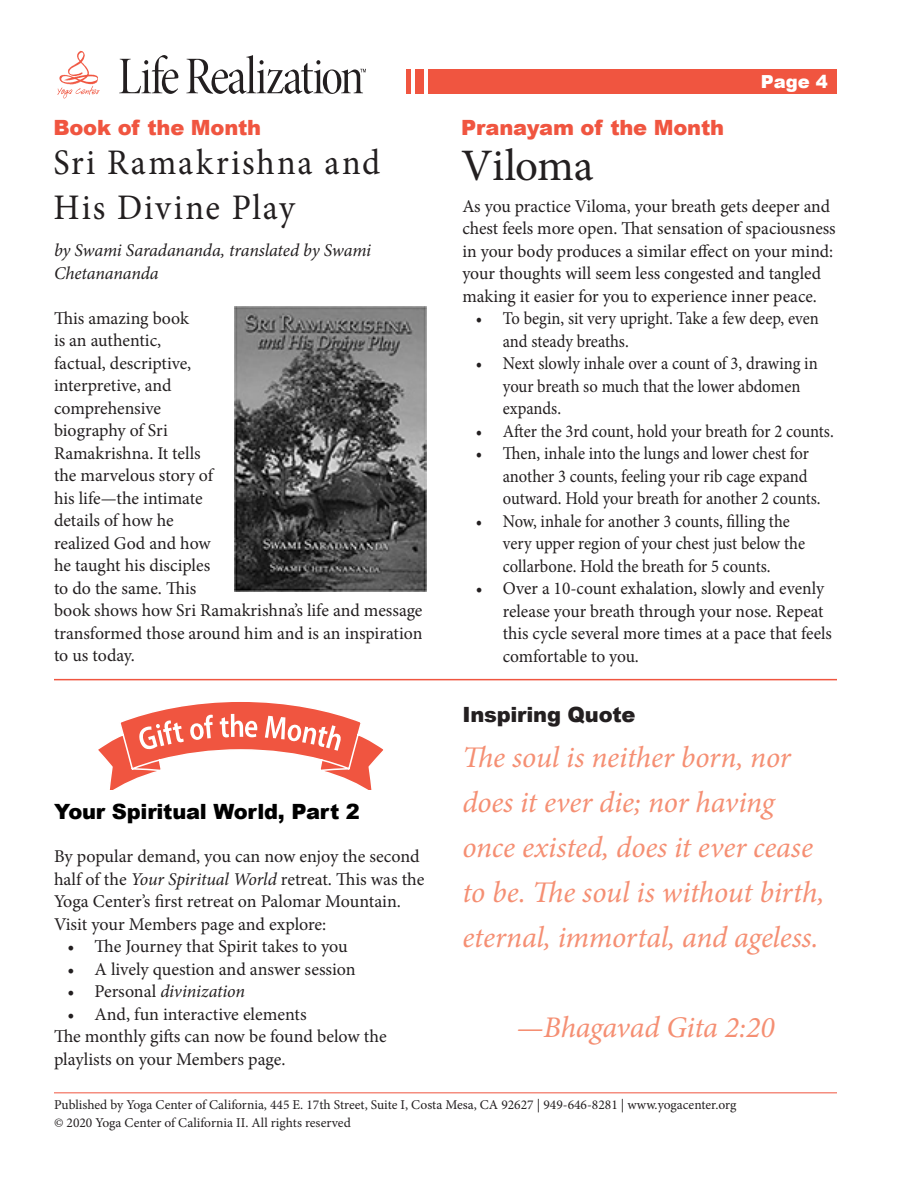
<style>
.page{position:relative;width:918px;height:1188px;background:#fff}
.page>*{position:absolute;margin:0;border:0;box-sizing:border-box;transform-origin:0 0}
.t1{font:45px "Minion Pro";letter-spacing:-.015em;color:#231f20}
.t2{font:36px/45px "Minion Pro";letter-spacing:.06em;color:#231f20;scale:.95 1}
.Paragraph_Style_1{font:italic 30px/45px "Minion Pro";letter-spacing:-.005em;color:#f58f73}
.t3{font:900 21px "Arial";letter-spacing:-.01em;color:#f05540}
.Gift_Header{font:900 21px "Arial";letter-spacing:-.01em;color:#000}
.Paragraph_Style_1-2{font:900 21px "Arial";letter-spacing:-.01em;color:#231f20}
.body{font:18px/22.5px "Minion Pro";letter-spacing:-.005em;color:#231f20}
.body-2{font:18px/22.5px "Minion Pro";letter-spacing:-.005em;color:#231f20;scale:.92 1}
.t4{font:italic 18px/22.5px "Minion Pro";letter-spacing:-.01em;color:#231f20}
.t5{font:900 18px "Arial";color:#fff}
.t6{font:13.5px "Minion Pro";color:#231f20}
.s1{font-style:italic}
.s2{font-style:normal}
</style>
<div class="page">
<hr style="left:54px;top:1092px;width:783px;height:1px;background:#f05540">
<div style="left:429px;top:69px;width:408px;height:25px;background:#f05540"></div>
<svg style="left:119px;top:55px;width:247px;height:39px"></svg>
<img style="left:57px;top:50px;width:43px;height:49px">
<div style="left:415px;top:69px;width:9px;height:25px;background:#f05540"></div>
<div style="left:406px;top:69px;width:5px;height:25px;background:#f05540"></div>
<hr style="left:54px;top:679px;width:783px;height:1px;background:#f05540">
<svg style="left:98px;top:702px;width:286px;height:88px"></svg>
<img style="left:235px;top:307px;width:192px;height:285px">
<p class="t3" style="left:53px;top:113px;width:209px">Book of the Month</p>
<p class="t2" style="left:53px;top:141px;width:346px">Sri Ramakrishna and<br>His Divine Play</p>
<p class="t4" style="left:54px;top:239px;width:319px">by Swami Saradananda, translated by Swami<br>Chetanananda</p>
<p class="body" style="left:54px;top:307px;width:370px">This amazing book<br>is an authentic,<br>factual, descriptive,<br>interpretive, and<br>comprehensive<br>biography of Sri<br>Ramakrishna. It tells<br>the marvelous story of<br>his life—the intimate<br>details of how he<br>realized God and how<br>he taught his disciples<br>to do the same. This<br>book shows how Sri Ramakrishna’s life and message transformed those around him and is an inspiration to us today.</p>
<p class="Gift_Header" style="left:54px;top:796px;width:307px">Your Spiritual World, Part 2</p>
<p class="body" style="left:54px;top:845px;width:372px">By popular demand, you can now enjoy the second half of the <span class="s1">Your Spiritual World</span> retreat. This was the Yoga Center’s first retreat on Palomar Mountain.<br>Visit your Members page and explore:</p>
<p class="body" style="left:68px;top:935px;width:282px">• The Journey that Spirit takes to you</p>
<p class="body" style="left:68px;top:958px;width:290px">• A lively question and answer session</p>
<p class="t4" style="left:68px;top:980px;width:179px"><span class="s2">• Personal</span> divinization</p>
<p class="body" style="left:68px;top:1003px;width:241px">• And, fun interactive elements</p>
<p class="body" style="left:54px;top:1025px;width:334px">The monthly gifts can now be found below the playlists on your Members page.</p>
<p class="t5" style="left:761px;top:68px;width:68px">Page 4</p>
<p class="t3" style="left:461px;top:113px;width:265px">Pranayam of the Month</p>
<p class="t1" style="left:461px;top:136px;width:134px">Viloma</p>
<p class="body" style="left:462px;top:195px;width:375px">As you practice Viloma, your breath gets deeper and chest feels more open. That sensation of spaciousness in your body produces a similar effect on your mind: your thoughts will seem less congested and tangled making it easier for you to experience inner peace.</p>
<p class="body-2" style="left:503px;top:308px;width:345px;text-indent:-27px">• To begin, sit very upright. Take a few deep, even and steady breaths.</p>
<p class="body-2" style="left:503px;top:353px;width:344px;text-indent:-27px">• Next slowly inhale over a count of 3, drawing in your breath so much that the lower abdomen expands.</p>
<p class="body-2" style="left:476px;top:420px;width:391px">• After the 3rd count, hold your breath for 2 counts.</p>
<p class="body-2" style="left:503px;top:443px;width:347px;text-indent:-27px">• Then, inhale into the lungs and lower chest for another 3 counts, feeling your rib cage expand outward. Hold your breath for another 2 counts.</p>
<p class="body-2" style="left:503px;top:510px;width:330px;text-indent:-27px">• Now, inhale for another 3 counts, filling the very upper region of your chest just below the collarbone. Hold the breath for 5 counts.</p>
<p class="body" style="left:503px;top:578px;width:331px;text-indent:-27px">• Over a 10-count exhalation, slowly and evenly release your breath through your nose. Repeat this cycle several more times at a pace that feels comfortable to you.</p>
<p class="Paragraph_Style_1-2" style="left:462px;top:699px;width:175px">Inspiring Quote</p>
<p class="Paragraph_Style_1" style="left:462px;top:734px;width:364px">The soul is neither born, nor does it ever die; nor having once existed, does it ever cease to be. The soul is without birth, eternal, immortal, and ageless.</p>
<p class="Paragraph_Style_1" style="left:516px;top:1004px;width:260px">—Bhagavad Gita 2:20</p>
<p class="t6" style="left:54px;top:1096px;width:684px">Published by Yoga Center of California, 445 E. 17th Street, Suite I, Costa Mesa, CA 92627 | 949-646-8281 | www.yogacenter.org</p>
<p class="t6" style="left:54px;top:1114px;width:298px">© 2020 Yoga Center of California II. All rights reserved</p>
</div>
